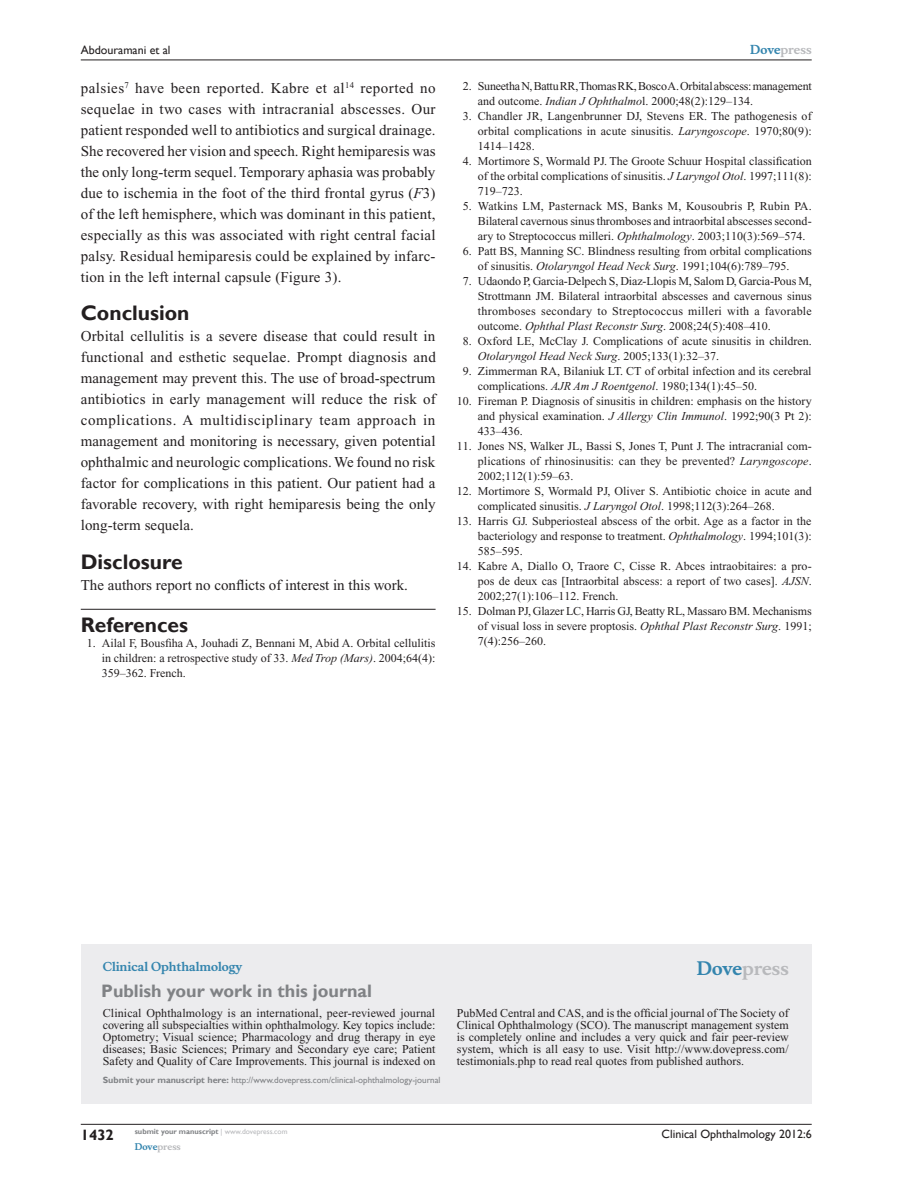
<style>
.page{position:relative;width:918px;height:1188px;background:#fff}
.page>*{position:absolute;margin:0;border:0;box-sizing:border-box;transform-origin:0 0}
.RefH{font:700 21px "Gill Sans";color:#231f20}
.PromBx-H1{font:700 18px "Gill Sans";color:#808285}
.PromBx-Brand{font:700 18px "Musee";color:#b8b9bc}
.TxF{font:15px/21px "Times New Roman";letter-spacing:.005em;color:#231f20;text-align:justify}
.Tx{font:15px/21px "Times New Roman";letter-spacing:.015em;color:#231f20;text-align:justify}
.t1{font:700 15px "Gill Sans";color:#231f20}
.RefNL2{font:12px/15px "Times New Roman";color:#231f20;text-align:justify}
.PromBx-Tx{font:12px/12px "Times New Roman";color:#231f20;text-align:justify}
.RefNL2-2{font:12px/15px "Times New Roman";letter-spacing:-.02em;color:#231f20}
.t2{font:12px "Gill Sans";color:#231f20}
.PromBx-JrnlName{font:700 12px "Musee";color:#3485ae}
.t3{font:700 12px "Musee";color:#b8b9bc}
.PromBx-SubmitMssWebA{font:9px "Gill Sans";color:#808285}
.t4{font:700 9px "Musee";color:#b8b9bc}
.t5{font:700 7.5px "Gill Sans";color:#808285}
.s1{font-style:italic}
.s2{color:#3485ae}
.s3{font-weight:700}
.s4{font-weight:400;color:#b8b9bc}
</style>
<div class="page">
<div style="left:81px;top:944px;width:731px;height:159px;background:#ececee"></div>
<hr style="left:81px;top:609px;width:355px;height:1px;background:#231f20">
<hr style="left:81px;top:1124px;width:731px;height:1px;background:#231f20">
<hr style="left:81px;top:60px;width:731px;height:1px;background:#231f20">
<p class="t2" style="left:81px;top:43px;width:91px">Abdouramani et al</p>
<p class="Tx" style="left:81px;top:77px;width:356px">palsies<sup>7</sup> have been reported. Kabre et al<sup>14</sup> reported no sequelae in two cases with intracranial abscesses. Our patient responded well to antibiotics and surgical drainage.<br>She recovered her vision and speech. Right hemiparesis was the only long-term sequel. Temporary aphasia was probably due to ischemia in the foot of the third frontal gyrus (<span class="s1">F</span>3) of the left hemisphere, which was dominant in this patient, especially as this was associated with right central facial palsy. Residual hemiparesis could be explained by infarc&shy;tion in the left internal capsule (Figure 3).</p>
<h1 class="RefH" style="left:81px;top:301px;width:110px">Conclusion</h1>
<p class="TxF" style="left:81px;top:326px;width:357px">Orbital cellulitis is a severe disease that could result in functional and esthetic sequelae. Prompt diagnosis and management may prevent this. The use of broad-spectrum antibiotics in early management will reduce the risk of complications. A multidisciplinary team approach in management and monitoring is necessary, given potential ophthalmic and neurologic complications. We found no risk factor for complications in this patient. Our patient had a favorable recovery, with right hemiparesis being the only long-term sequela.</p>
<h1 class="RefH" style="left:81px;top:550px;width:103px">Disclosure</h1>
<p class="TxF" style="left:81px;top:575px;width:329px">The authors report no conflicts of interest in this work.</p>
<p class="RefH" style="left:81px;top:613px;width:109px">References</p>
<p class="RefNL2" style="left:102px;top:636px;width:335px;text-indent:-15px">1. Ailal F, Bousfiha A, Jouhadi Z, Bennani M, Abid A. Orbital cellulitis in children: a retrospective study of 33. <span class="s1">Med Trop (Mars)</span>. 2004;64(4):<br>359–362. French.</p>
<p class="t3" style="left:750px;top:43px;width:63px"><span class="s2">Dove</span>press</p>
<p class="RefNL2-2" style="left:478px;top:79px;width:335px;text-indent:-15px">2. Suneetha N, Battu RR, Thomas RK, Bosco A. Orbital abscess: management and outcome. <span class="s1">Indian J Ophthalmo</span>l. 2000;48(2):129–134.</p>
<p class="RefNL2" style="left:478px;top:109px;width:335px;text-indent:-15px">3. Chandler JR, Langenbrunner DJ, Stevens ER. The pathogenesis of orbital complications in acute sinusitis. <span class="s1">Laryngoscope</span>. 1970;80(9):<br>1414–1428.</p>
<p class="RefNL2" style="left:478px;top:154px;width:335px;text-indent:-15px">4. Mortimore S, Wormald PJ. The Groote Schuur Hospital classification of the orbital complications of sinusitis. <span class="s1">J Laryngol Otol</span>. 1997;111(8):<br>719–723.</p>
<p class="RefNL2" style="left:478px;top:199px;width:335px;text-indent:-15px">5. Watkins LM, Pasternack MS, Banks M, Kousoubris P, Rubin PA.<br>Bilateral cavernous sinus thromboses and intraorbital abscesses second&shy;ary to Streptococcus milleri. <span class="s1">Ophthalmology</span>. 2003;110(3):569–574.</p>
<p class="RefNL2" style="left:478px;top:244px;width:335px;text-indent:-15px">6. Patt BS, Manning SC. Blindness resulting from orbital complications of sinusitis. <span class="s1">Otolaryngol Head Neck Surg</span>. 1991;104(6):789–795.</p>
<p class="RefNL2" style="left:478px;top:274px;width:335px;text-indent:-15px">7. Udaondo P, Garcia-Delpech S, Diaz-Llopis M, Salom D, Garcia-Pous M, Strottmann JM. Bilateral intraorbital abscesses and cavernous sinus thromboses secondary to Streptococcus milleri with a favorable outcome. <span class="s1">Ophthal Plast Reconstr Surg</span>. 2008;24(5):408–410.</p>
<p class="RefNL2" style="left:478px;top:334px;width:335px;text-indent:-15px">8. Oxford LE, McClay J. Complications of acute sinusitis in children.<br><span class="s1">Otolaryngol Head Neck Surg</span>. 2005;133(1):32–37.</p>
<p class="RefNL2" style="left:478px;top:364px;width:335px;text-indent:-15px">9. Zimmerman RA, Bilaniuk LT. CT of orbital infection and its cerebral complications. <span class="s1">AJR Am J Roentgenol</span>. 1980;134(1):45–50.</p>
<p class="RefNL2" style="left:478px;top:394px;width:335px;text-indent:-21px">10. Fireman P. Diagnosis of sinusitis in children: emphasis on the history and physical examination. <span class="s1">J Allergy Clin Immunol</span>. 1992;90(3 Pt 2):<br>433–436.</p>
<p class="RefNL2" style="left:478px;top:439px;width:335px;text-indent:-21px">11. Jones NS, Walker JL, Bassi S, Jones T, Punt J. The intracranial com&shy;plications of rhinosinusitis: can they be prevented? <span class="s1">Laryngoscope</span>.<br>2002;112(1):59–63.</p>
<p class="RefNL2" style="left:478px;top:484px;width:335px;text-indent:-21px">12. Mortimore S, Wormald PJ, Oliver S. Antibiotic choice in acute and complicated sinusitis. <span class="s1">J Laryngol Otol</span>. 1998;112(3):264–268.</p>
<p class="RefNL2" style="left:478px;top:514px;width:335px;text-indent:-21px">13. Harris GJ. Subperiosteal abscess of the orbit. Age as a factor in the bacteriology and response to treatment. <span class="s1">Ophthalmology</span>. 1994;101(3):<br>585–595.</p>
<p class="RefNL2" style="left:478px;top:559px;width:335px;text-indent:-21px">14. Kabre A, Diallo O, Traore C, Cisse R. Abces intraobitaires: a pro&shy;pos de deux cas [Intraorbital abscess: a report of two cases]. <span class="s1">AJSN</span>.<br>2002;27(1):106–112. French.</p>
<p class="RefNL2" style="left:478px;top:604px;width:335px;text-indent:-21px">15. Dolman PJ, Glazer LC, Harris GJ, Beatty RL, Massaro BM. Mechanisms of visual loss in severe proptosis. <span class="s1">Ophthal Plast Reconstr Surg</span>. 1991; 7(4):256–260.</p>
<p class="PromBx-JrnlName" style="left:103px;top:959px;width:141px">Clinical Ophthalmology</p>
<p class="PromBx-H1" style="left:101px;top:980px;width:272px">Publish your work in this journal</p>
<p class="PromBx-Brand" style="left:697px;top:958px;width:94px"><span class="s2">Dove</span>press</p>
<p class="PromBx-Tx" style="left:103px;top:1007px;width:334px">Clinical Ophthalmology is an international, peer-reviewed journal covering all subspecialties within ophthalmology. Key topics include:<br>Optometry; Visual science; Pharmacology and drug therapy in eye diseases; Basic Sciences; Primary and Secondary eye care; Patient Safety and Quality of Care Improvements. This journal is indexed on</p>
<p class="PromBx-Tx" style="left:457px;top:1007px;width:333px">PubMed Central and CAS, and is the official journal of The Society of Clinical Ophthalmology (SCO). The manuscript management system is completely online and includes a very quick and fair peer-review system, which is all easy to use. Visit http://www.dovepress.com/ testimonials.php to read real quotes from published authors.</p>
<p class="PromBx-SubmitMssWebA" style="left:103px;top:1075px;width:339px"><span class="s3">Submit your manuscript here:</span> http://www.dovepress.com/clinical-ophthalmology-journal</p>
<p class="t1" style="left:81px;top:1126px;width:35px">1432</p>
<p class="t5" style="left:135px;top:1127px;width:154px">submit your manuscript <span class="s4">| www.dovepress.com</span></p>
<p class="t4" style="left:135px;top:1141px;width:48px"><span class="s2">Dove</span>press</p>
<p class="t2" style="left:662px;top:1127px;width:152px">Clinical Ophthalmology 2012:6</p>
</div>
